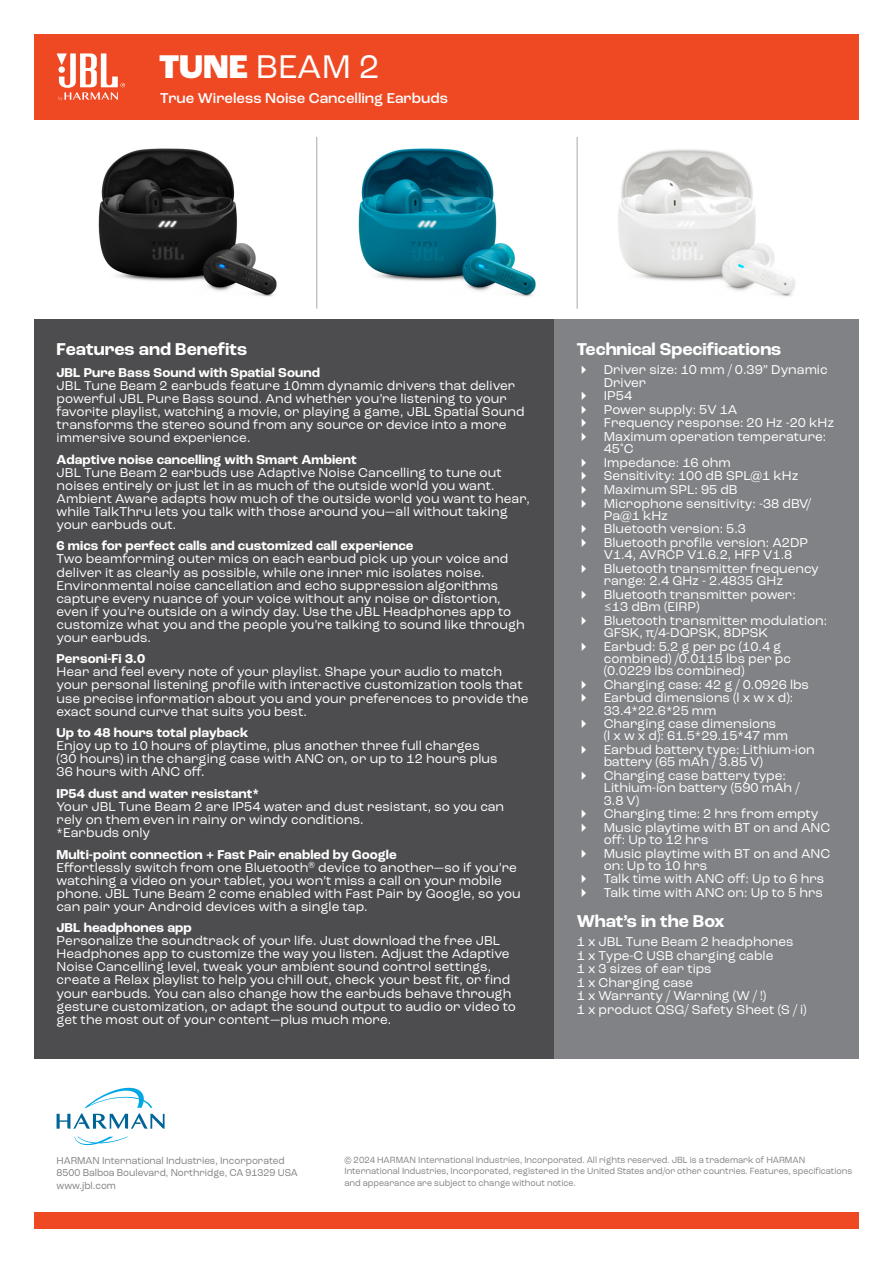
<style>
.page{position:relative;width:893px;height:1263px;background:#fff}
.page>*{position:absolute;margin:0;border:0;box-sizing:border-box;transform-origin:0 0}
.t1{font:34.5px "Roc Grotesk";color:#fff}
.t2{font:700 18px "Roc Grotesk";color:#fff}
.t3{font:500 15px "Roc Grotesk";color:#fff}
.t4{font:13.5px/13px "Roc Grotesk";letter-spacing:.005em;color:#fff}
.t5{font:700 13.5px "Roc Grotesk";letter-spacing:.005em;color:#fff}
.t6{font:10.5px/12.6px "Roc Grotesk";color:#808285;scale:.94 1}
.t7{font:9.45px/11.4px "Roc Grotesk";color:#808285;scale:.94 1}
.s1{font-weight:800}
.s2{font-weight:700}
.s3{font-family:"Akzidenz Grotesk BE"}
</style>
<div class="page">
<img style="left:98px;top:148px;width:179px;height:149px">
<img style="left:358px;top:148px;width:178px;height:149px">
<img style="left:618px;top:149px;width:177px;height:148px">
<div style="left:34px;top:1213px;width:825px;height:16px;background:#ef4923"></div>
<div style="left:34px;top:319px;width:520px;height:740px;background:#4d4d4f"></div>
<div style="left:554px;top:319px;width:305px;height:740px;background:#808285"></div>
<svg style="left:74px;top:1137px;width:54px;height:8px"></svg>
<svg style="left:57px;top:1087px;width:108px;height:42px"></svg>
<div style="left:34px;top:34px;width:825px;height:85px;background:#ef4923"></div>
<svg style="left:57px;top:53px;width:68px;height:48px"></svg>
<hr style="left:316px;top:137px;width:1px;height:172px;background:#a7a9ac">
<hr style="left:577px;top:137px;width:1px;height:172px;background:#a7a9ac">
<h1 class="t1" style="left:159px;top:46px;width:222px"><span class="s1">TUNE</span> BEAM 2</h1>
<p class="t3" style="left:160px;top:89px;width:289px">True Wireless Noise Cancelling Earbuds</p>
<h2 class="t2" style="left:57px;top:338px;width:192px">Features and Benefits</h2>
<p class="t5" style="left:57px;top:364px;width:265px">JBL Pure Bass Sound with Spatial Sound</p>
<p class="t4" style="left:57px;top:379px;width:470px">JBL Tune Beam 2 earbuds feature 10mm dynamic drivers that deliver powerful JBL Pure Bass sound. And whether you’re listening to your favorite playlist, watching a movie, or playing a game, JBL Spatial Sound transforms the stereo sound from any source or device into a more immersive sound experience.</p>
<p class="t5" style="left:57px;top:451px;width:302px">Adaptive noise cancelling with Smart Ambient</p>
<p class="t4" style="left:57px;top:466px;width:475px">JBL Tune Beam 2 earbuds use Adaptive Noise Cancelling to tune out noises entirely or just let in as much of the outside world you want.<br>Ambient Aware adapts how much of the outside world you want to hear, while TalkThru lets you talk with those around you—all without taking your earbuds out.</p>
<p class="t5" style="left:57px;top:537px;width:358px">6 mics for perfect calls and customized call experience</p>
<p class="t4" style="left:57px;top:552px;width:470px">Two beamforming outer mics on each earbud pick up your voice and deliver it as clearly as possible, while one inner mic isolates noise.<br>Environmental noise cancellation and echo suppression algorithms capture every nuance of your voice without any noise or distortion, even if you’re outside on a windy day. Use the JBL Headphones app to customize what you and the people you’re talking to sound like through your earbuds.</p>
<p class="t5" style="left:57px;top:650px;width:90px">Personi-Fi 3.0</p>
<p class="t4" style="left:57px;top:665px;width:473px">Hear and feel every note of your playlist. Shape your audio to match your personal listening profile with interactive customization tools that use precise information about you and your preferences to provide the exact sound curve that suits you best.</p>
<p class="t5" style="left:57px;top:724px;width:193px">Up to 48 hours total playback</p>
<p class="t4" style="left:57px;top:739px;width:443px">Enjoy up to 10 hours of playtime, plus another three full charges (30 hours) in the charging case with ANC on, or up to 12 hours plus<br>36 hours with ANC off.</p>
<p class="t5" style="left:57px;top:785px;width:204px">IP54 dust and water resistant*</p>
<p class="t4" style="left:57px;top:800px;width:449px">Your JBL Tune Beam 2 are IP54 water and dust resistant, so you can rely on them even in rainy or windy conditions.<br>*Earbuds only</p>
<p class="t4" style="left:57px;top:848px;width:466px"><span class="s2">Multi-point connection + Fast Pair enabled by Google<br></span>Effortlessly switch from one Bluetooth<sup>®</sup> device to another—so if you’re watching a video on your tablet, you won’t miss a call on your mobile phone. JBL Tune Beam 2 come enabled with Fast Pair by Google, so you can pair your Android devices with a single tap.</p>
<p class="t5" style="left:57px;top:919px;width:137px">JBL headphones app</p>
<p class="t4" style="left:57px;top:934px;width:461px">Personalize the soundtrack of your life. Just download the free JBL Headphones app to customize the way you listen. Adjust the Adaptive Noise Cancelling level, tweak your ambient sound control settings, create a Relax playlist to help you chill out, check your best fit, or find your earbuds. You can also change how the earbuds behave through gesture customization, or adapt the sound output to audio or video to get the most out of your content—plus much more.</p>
<h2 class="t2" style="left:577px;top:338px;width:206px">Technical Specifications</h2>
<p class="t4" style="left:604px;top:364px;width:225px;line-height:12.3px">Driver size: 10 mm / 0.39” Dynamic<br>Driver</p>
<p class="t4" style="left:604px;top:389px;width:232px;line-height:13.6px">IP54<br>Power supply: 5V 1A<br>Frequency response: 20 Hz -20 kHz<br>Maximum operation temperature:</p>
<p class="t4" style="left:604px;top:442px;width:208px;line-height:13.6px">45<span class="s3">˚</span>C<br>Impedance: 16 ohm<br>Sensitivity: 100 dB SPL@1 kHz<br>Maximum SPL: 95 dB<br>Microphone sensitivity: -38 dBV/</p>
<p class="t4" style="left:604px;top:508px;width:206px;line-height:13.6px">Pa@1 kHz<br>Bluetooth version: 5.3<br>Bluetooth profile version: A2DP</p>
<p class="t4" style="left:604px;top:548px;width:217px;line-height:13.6px">V1.4, AVRCP V1.6.2, HFP V1.8<br>Bluetooth transmitter frequency</p>
<p class="t4" style="left:604px;top:574px;width:194px;line-height:13.6px">range: 2.4 GHz - 2.4835 GHz<br>Bluetooth transmitter power:</p>
<p class="t4" style="left:604px;top:600px;width:225px;line-height:13.6px">≤13 dBm (EIRP)<br>Bluetooth transmitter modulation:</p>
<p class="t4" style="left:604px;top:626px;width:179px;line-height:13.6px">GFSK, π/4-DQPSK, 8DPSK<br>Earbud: 5.2 g per pc (10.4 g</p>
<p class="t4" style="left:604px;top:652px;width:189px;line-height:12.3px">combined) /0.0115 lbs per pc (0.0229 lbs combined)</p>
<p class="t4" style="left:604px;top:677px;width:207px;line-height:13.6px">Charging case: 42 g / 0.0926 lbs<br>Earbud dimensions (l x w x d):</p>
<p class="t4" style="left:604px;top:703px;width:174px;line-height:13.6px">33.4*22.6*25 mm<br>Charging case dimensions</p>
<p class="t4" style="left:604px;top:729px;width:212px;line-height:13.6px">(l x w x d): 61.5*29.15*47 mm<br>Earbud battery type: Lithium-ion</p>
<p class="t4" style="left:604px;top:755px;width:184px;line-height:13.6px">battery (65 mAh / 3.85 V)<br>Charging case battery type:</p>
<p class="t4" style="left:604px;top:782px;width:197px;line-height:12.3px">Lithium-ion battery (590 mAh /<br>3.8 V)</p>
<p class="t4" style="left:604px;top:807px;width:228px;line-height:13.6px">Charging time: 2 hrs from empty<br>Music playtime with BT on and ANC</p>
<p class="t4" style="left:604px;top:833px;width:228px;line-height:13.6px">off: Up to 12 hrs<br>Music playtime with BT on and ANC</p>
<p class="t4" style="left:604px;top:858px;width:222px;line-height:13.6px">on: Up to 10 hrs<br>Talk time with ANC off: Up to 6 hrs<br>Talk time with ANC on: Up to 5 hrs</p>
<h2 class="t2" style="left:577px;top:910px;width:149px">What’s in the Box</h2>
<p class="t4" style="left:577px;top:935px;width:232px;line-height:13.6px">1 x JBL Tune Beam 2 headphones<br>1 x Type-C USB charging cable<br>1 x 3 sizes of ear tips<br>1 x Charging case<br>1 x Warranty / Warning (W / !)<br>1 x product QSG/ Safety Sheet (S / i)</p>
<p class="t6" style="left:57px;top:1154px;width:258px">HARMAN International Industries, Incorporated<br>8500 Balboa Boulevard, Northridge, CA 91329 USA www.jbl.com</p>
<p class="t7" style="left:344px;top:1154px;width:542px">© 2024 HARMAN International Industries, Incorporated. All rights reserved. JBL is a trademark of HARMAN<br>International Industries, Incorporated, registered in the United States and/or other countries. Features, specifications and appearance are subject to change without notice.</p>
</div>
